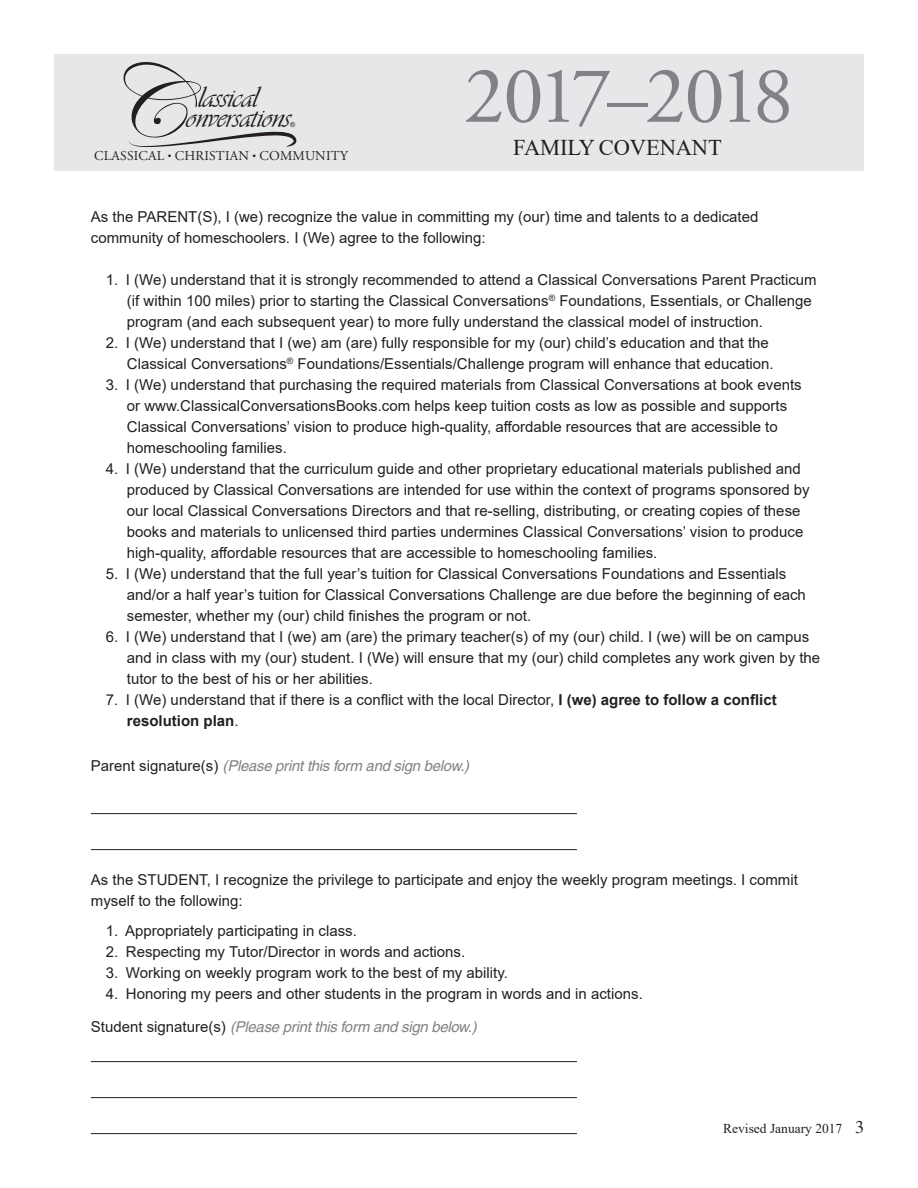
<style>
.page{position:relative;width:918px;height:1188px;background:#fff}
.page>*{position:absolute;margin:0;border:0;box-sizing:border-box;transform-origin:0 0}
.t1{font:81px "Adobe Garamond Pro";letter-spacing:-.075em;color:#808285}
.t2{font:30.75px "Vivaldii";letter-spacing:-.01em;color:#231f20}
.t3{font:22.5px "Times New Roman";letter-spacing:-.005em;color:#231f20}
.t4{font:18px "Times";color:#231f20}
.t5{font:15px/21px "Arial";color:#231f20}
.t6{font:italic 15px "Helvetica";letter-spacing:-.02em;color:#808285}
.t7{font:13.5px "Adobe Garamond Pro";letter-spacing:.015em;color:#231f20}
.t8{font:13.5px "Times New Roman";color:#231f20}
.t9{font:6.9px "Arial";color:#231f20}
.s1{font-size:9.45px}
.s2{font-weight:700}
.s3{font-family:"Arial";font-style:normal;color:#231f20}
</style>
<div class="page">
<div style="left:54px;top:54px;width:810px;height:117px;background:#e6e7e9"></div>
<hr style="left:91px;top:813px;width:486px;height:1px;background:#231f20">
<hr style="left:91px;top:849px;width:486px;height:1px;background:#231f20">
<hr style="left:91px;top:1061px;width:486px;height:1px;background:#231f20">
<hr style="left:91px;top:1097px;width:486px;height:1px;background:#231f20">
<hr style="left:91px;top:1133px;width:486px;height:1px;background:#231f20">
<svg style="left:129px;top:131px;width:168px;height:16px"></svg>
<p class="t2" style="left:198px;top:79px;width:61px">lassical</p>
<p class="t2" style="left:186px;top:100px;width:106px">onversations</p>
<p class="t9" style="left:290px;top:120px;width:7px">®</p>
<p class="t7" style="left:94px;top:148px;width:255px">CLASSICAL <span class="s1">•</span> CHRISTIAN <span class="s1">•</span> COMMUNITY</p>
<p class="t1" style="left:464px;top:47px;width:331px">2017–2018</p>
<p class="t3" style="left:513px;top:132px;width:210px">FAMILY COVENANT</p>
<p class="t5" style="left:91px;top:206px;width:669px">As the PARENT(S), I (we) recognize the value in committing my (our) time and talents to a dedicated community of homeschoolers. I (We) agree to the following:</p>
<p class="t5" style="left:127px;top:269px;width:691px;text-indent:-21px">1. I (We) understand that it is strongly recommended to attend a Classical Conversations Parent Practicum (if within 100 miles) prior to starting the Classical Conversations<sup>®</sup> Foundations, Essentials, or Challenge program (and each subsequent year) to more fully understand the classical model of instruction.</p>
<p class="t5" style="left:127px;top:332px;width:648px;text-indent:-21px">2. I (We) understand that I (we) am (are) fully responsible for my (our) child’s education and that the<br>Classical Conversations<sup>®</sup> Foundations/Essentials/Challenge program will enhance that education.</p>
<p class="t5" style="left:127px;top:374px;width:676px;text-indent:-21px">3. I (We) understand that purchasing the required materials from Classical Conversations at book events or www.ClassicalConversationsBooks.com helps keep tuition costs as low as possible and supports Classical Conversations’ vision to produce high-quality, affordable resources that are accessible to homeschooling families.</p>
<p class="t5" style="left:127px;top:458px;width:684px;text-indent:-21px">4. I (We) understand that the curriculum guide and other proprietary educational materials published and produced by Classical Conversations are intended for use within the context of programs sponsored by our local Classical Conversations Directors and that re-selling, distributing, or creating copies of these books and materials to unlicensed third parties undermines Classical Conversations’ vision to produce high-quality, affordable resources that are accessible to homeschooling families.</p>
<p class="t5" style="left:127px;top:563px;width:680px;text-indent:-21px">5. I (We) understand that the full year’s tuition for Classical Conversations Foundations and Essentials and/or a half year’s tuition for Classical Conversations Challenge are due before the beginning of each semester, whether my (our) child finishes the program or not.</p>
<p class="t5" style="left:127px;top:626px;width:695px;text-indent:-21px">6. I (We) understand that I (we) am (are) the primary teacher(s) of my (our) child. I (we) will be on campus and in class with my (our) student. I (We) will ensure that my (our) child completes any work given by the tutor to the best of his or her abilities.</p>
<p class="t5" style="left:127px;top:689px;width:651px;text-indent:-21px">7. I (We) understand that if there is a conflict with the local Director, <span class="s2">I (we) agree to follow a conflict resolution plan</span>.</p>
<p class="t6" style="left:91px;top:757px;width:380px"><span class="s3">Parent signature(s)</span> (Please print this form and sign below.)</p>
<p class="t5" style="left:91px;top:869px;width:708px">As the STUDENT, I recognize the privilege to participate and enjoy the weekly program meetings. I commit myself to the following:</p>
<p class="t5" style="left:106px;top:920px;width:252px">1. Appropriately participating in class.</p>
<p class="t5" style="left:106px;top:941px;width:361px">2. Respecting my Tutor/Director in words and actions.</p>
<p class="t5" style="left:106px;top:962px;width:404px">3. Working on weekly program work to the best of my ability.</p>
<p class="t5" style="left:106px;top:983px;width:538px">4. Honoring my peers and other students in the program in words and in actions.</p>
<p class="t6" style="left:91px;top:1018px;width:387px"><span class="s3">Student signature(s)</span> (Please print this form and sign below.)</p>
<p class="t8" style="left:723px;top:1119px;width:121px">Revised January 2017</p>
<p class="t4" style="left:855px;top:1117px;width:10px">3</p>
</div>
